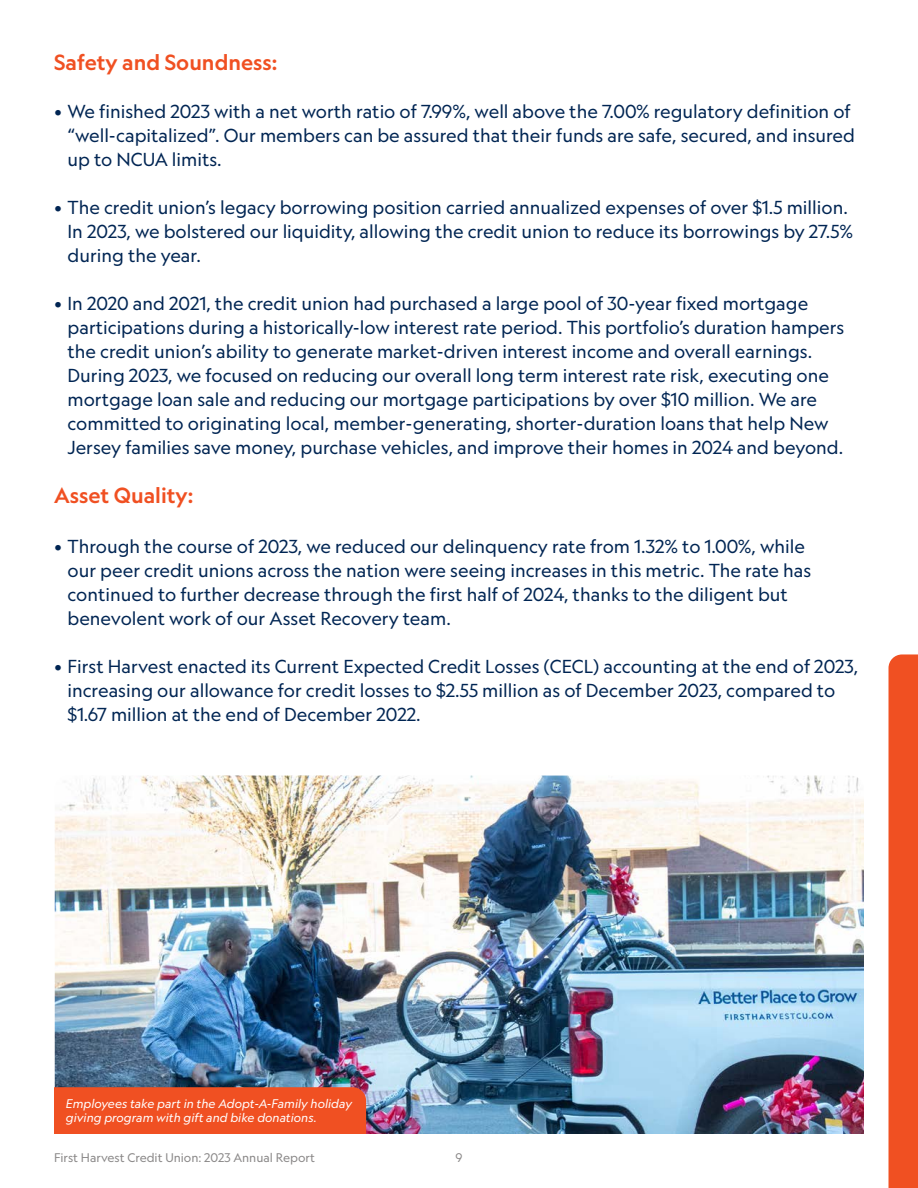
<style>
.page{position:relative;width:918px;height:1188px;background:#fff}
.page>*{position:absolute;margin:0;border:0;box-sizing:border-box;transform-origin:0 0}
.Sub_Header{font:500 21px "Geograph";color:#f05022}
.t1{font:18px/24px "Geograph";color:#002553}
.Body_Text{font:italic 12px "Geograph";color:#fff}
.t2{font:12px "Geograph";color:#8a8888}
</style>
<div class="page">
<div style="left:889px;top:654px;width:29px;height:534px;background:#f05022"></div>
<img style="left:55px;top:776px;width:809px;height:358px">
<div style="left:54px;top:1087px;width:312px;height:47px;background:#f05022"></div>
<p class="Sub_Header" style="left:54px;top:49px;width:225px">Safety and Soundness:</p>
<p class="t1" style="left:68px;top:99px;width:789px;text-indent:-14px">• We finished 2023 with a net worth ratio of 7.99%, well above the 7.00% regulatory definition of “well-capitalized”. Our members can be assured that their funds are safe, secured, and insured up to NCUA limits.</p>
<p class="t1" style="left:68px;top:195px;width:787px;text-indent:-14px">• The credit union’s legacy borrowing position carried annualized expenses of over $1.5 million.<br>In 2023, we bolstered our liquidity, allowing the credit union to reduce its borrowings by 27.5% during the year.</p>
<p class="t1" style="left:68px;top:291px;width:778px;text-indent:-14px">• In 2020 and 2021, the credit union had purchased a large pool of 30-year fixed mortgage participations during a historically-low interest rate period. This portfolio’s duration hampers the credit union’s ability to generate market-driven interest income and overall earnings.<br>During 2023, we focused on reducing our overall long term interest rate risk, executing one mortgage loan sale and reducing our mortgage participations by over $10 million. We are committed to originating local, member-generating, shorter-duration loans that help New Jersey families save money, purchase vehicles, and improve their homes in 2024 and beyond.</p>
<p class="Sub_Header" style="left:54px;top:482px;width:141px">Asset Quality:</p>
<p class="t1" style="left:68px;top:534px;width:745px;text-indent:-14px">• Through the course of 2023, we reduced our delinquency rate from 1.32% to 1.00%, while our peer credit unions across the nation were seeing increases in this metric. The rate has continued to further decrease through the first half of 2024, thanks to the diligent but benevolent work of our Asset Recovery team.</p>
<p class="t1" style="left:68px;top:654px;width:792px;text-indent:-14px">• First Harvest enacted its Current Expected Credit Losses (CECL) accounting at the end of 2023, increasing our allowance for credit losses to $2.55 million as of December 2023, compared to $1.67 million at the end of December 2022.</p>
<p class="Body_Text" style="left:66px;top:1096px;width:288px">Employees take part in the Adopt-A-Family holiday</p>
<p class="Body_Text" style="left:66px;top:1111px;width:252px">giving program with gift and bike donations.</p>
<p class="t2" style="left:54px;top:1150px;width:263px">First Harvest Credit Union: 2023 Annual Report</p>
<p class="t2" style="left:456px;top:1150px;width:8px">9</p>
</div>
